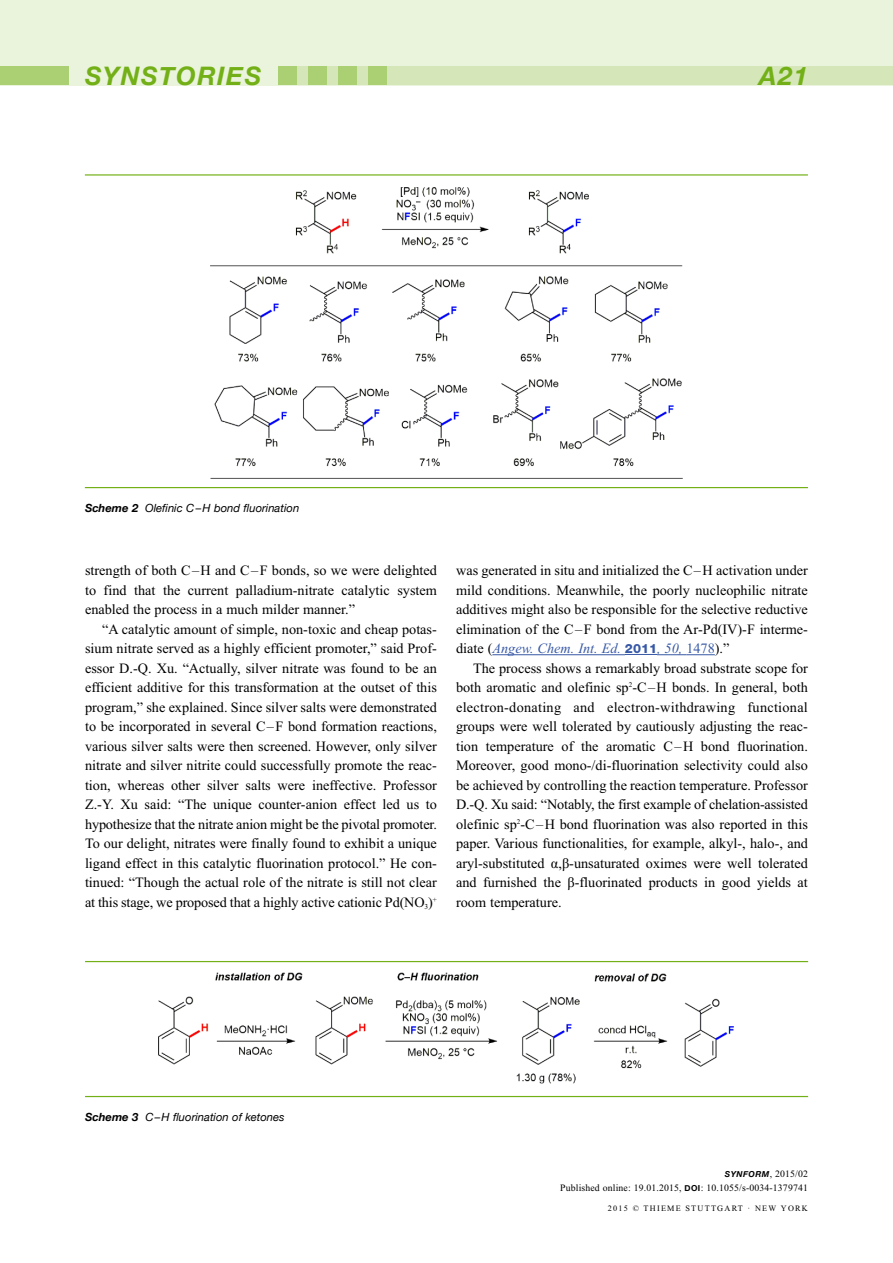
<style>
.page{position:relative;width:893px;height:1263px;background:#fff}
.page>*{position:absolute;margin:0;border:0;box-sizing:border-box;transform-origin:0 0}
.t1{font:italic 700 25.5px "Helvetica Neue";letter-spacing:.055em;color:#73b017}
.t2{font:14.25px/19.5px "Times";color:#000;text-align:justify}
.t3{font:italic 11.25px "Helvetica Neue";color:#000}
.t4{font:9.75px/13.5px "Times";letter-spacing:.015em;color:#000;text-align:right}
.t5{font:8.25px "Times";letter-spacing:.15em;color:#000}
.s1{font-weight:700}
.s2{font-style:italic;color:#3859a6}
.s3{font-family:"Helvetica Neue";font-weight:800;font-size:12.75px;color:#3859a6}
.s4{color:#3859a6}
.s5{font-family:"Helvetica Neue";font-weight:700;font-style:italic;font-size:8.25px}
.s6{font-family:"Helvetica Neue";font-weight:700;font-size:8.25px}
</style>
<div class="page">
<hr style="left:492px;top:654px;width:133px;height:1px;background:#3859a6">
<hr style="left:625px;top:654px;width:32px;height:1px;background:#3859a6">
<svg style="left:657px;top:654px;width:58px;height:1px"></svg>
<div style="left:0;top:0;width:893px;height:85px;background:#eaf3dc"></div>
<div style="left:0;top:66px;width:68px;height:19px;background:#abd074"></div>
<div style="left:279px;top:66px;width:614px;height:19px;background:#d5e7b9"></div>
<div style="left:279px;top:66px;width:18px;height:19px;background:#abd074"></div>
<div style="left:308px;top:66px;width:19px;height:19px;background:#abd074"></div>
<div style="left:338px;top:66px;width:19px;height:19px;background:#abd074"></div>
<div style="left:368px;top:66px;width:19px;height:19px;background:#abd074"></div>
<hr style="left:85px;top:1096px;width:723px;height:1px;background:#73b017">
<img style="left:159px;top:972px;width:575px;height:112px">
<hr style="left:85px;top:961px;width:723px;height:1px;background:#73b017">
<hr style="left:85px;top:487px;width:723px;height:1px;background:#73b017">
<img style="left:210px;top:187px;width:473px;height:291px">
<hr style="left:85px;top:174px;width:723px;height:2px;background:#73b017">
<h1 class="t1" style="left:85px;top:60px;width:178px">SYNSTORIES</h1>
<h1 class="t1" style="left:759px;top:60px;width:50px">A21</h1>
<p class="t3" style="left:85px;top:501px;width:216px"><span class="s1">Scheme 2</span> Olefinic C–H bond fluorination</p>
<p class="t2" style="left:85px;top:560px;width:353px">strength of both C–H and C–F bonds, so we were delighted to find that the current palladium-nitrate catalytic system enabled the process in a much milder manner.”</p>
<p class="t2" style="left:85px;top:619px;width:353px;text-indent:17px">“A catalytic amount of simple, non-toxic and cheap potas&shy;sium nitrate served as a highly efficient promoter,” said Prof&shy;essor D.-Q. Xu. “Actually, silver nitrate was found to be an efficient additive for this transformation at the outset of this program,” she explained. Since silver salts were demonstrated to be incorporated in several C–F bond formation reactions, various silver salts were then screened. However, only silver nitrate and silver nitrite could successfully promote the reac&shy;tion, whereas other silver salts were ineffective. Professor Z.-Y. Xu said: “The unique counter-anion effect led us to hypothesize that the nitrate anion might be the pivotal promoter.<br>To our delight, nitrates were finally found to exhibit a unique ligand effect in this catalytic fluorination protocol.” He con&shy;tinued: “Though the actual role of the nitrate is still not clear at this stage, we proposed that a highly active cationic Pd(NO<sub>3</sub>)<sup>+</sup></p>
<p class="t2" style="left:456px;top:560px;width:353px">was generated in situ and initialized the C–H activation under mild conditions. Meanwhile, the poorly nucleophilic nitrate additives might also be responsible for the selective reductive elimination of the C–F bond from the Ar-Pd(IV)-F interme&shy;diate (<span class="s2">Angew. Chem. Int. Ed.</span> <span class="s3">2011</span><span class="s2">, 50,</span> <span class="s4">1478</span>).”</p>
<p class="t2" style="left:456px;top:658px;width:353px;text-indent:17px">The process shows a remarkably broad substrate scope for both aromatic and olefinic sp<sup>2</sup>-C–H bonds. In general, both electron-donating and electron-withdrawing functional groups were well tolerated by cautiously adjusting the reac&shy;tion temperature of the aromatic C–H bond fluorination.<br>Moreover, good mono-/di-fluorination selectivity could also be achieved by controlling the reaction temperature. Professor D.-Q. Xu said: “Notably, the first example of chelation-assisted olefinic sp<sup>2</sup>-C–H bond fluorination was also reported in this paper. Various functionalities, for example, alkyl-, halo-, and aryl-substituted α,β-unsaturated oximes were well tolerated and furnished the β-fluorinated products in good yields at room temperature.</p>
<p class="t3" style="left:85px;top:1110px;width:201px"><span class="s1">Scheme 3</span> C–H fluorination of ketones</p>
<p class="t4" style="left:560px;top:1167px;width:249px"><span class="s5">SYNFORM</span>, 2015/02<br>Published online: 19.01.2015, <span class="s6">DOI</span>: 10.1055/s-0034-1379741</p>
<p class="t5" style="left:608px;top:1203px;width:202px">2015 © THIEME STUTTGART · NEW YORK</p>
</div>
